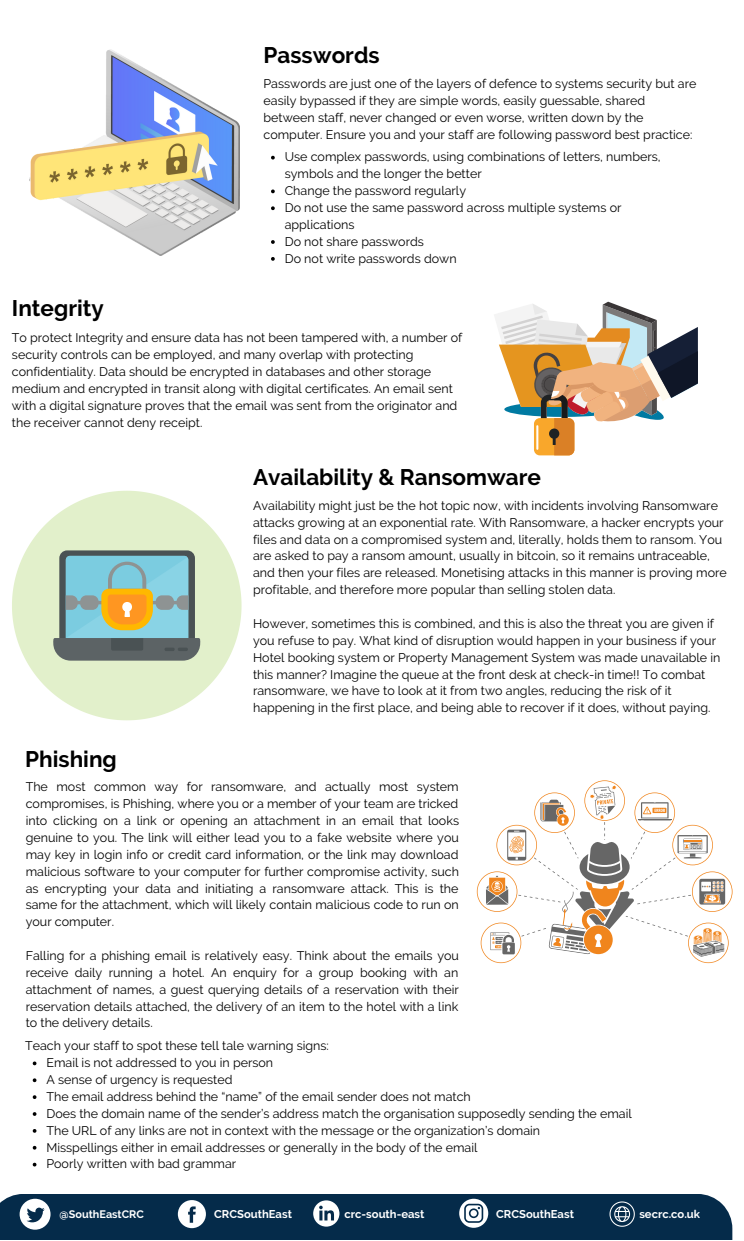
<style>
.page{position:relative;width:744px;height:1241px;background:#fff}
.page>*{position:absolute;margin:0;border:0;box-sizing:border-box;transform-origin:0 0}
.t1{font:700 22.5px "Raleway";color:#000}
.t2{font:12.5px/16.9px "Raleway";color:#000}
.t3{font:700 11.25px "Raleway";color:#fff}
.t4{font:700 10.88px "Raleway";color:#fff}
</style>
<div class="page">
<div style="left:0;top:1193px;width:732px;height:46px;background:#052b4a"></div>
<svg style="left:609px;top:1201px;width:26px;height:25px"></svg>
<svg style="left:20px;top:1198px;width:31px;height:31px"></svg>
<svg style="left:178px;top:1200px;width:28px;height:27px"></svg>
<svg style="left:313px;top:1200px;width:26px;height:26px"></svg>
<svg style="left:459px;top:1198px;width:29px;height:29px"></svg>
<img style="left:30px;top:49px;width:209px;height:206px">
<svg style="left:494px;top:302px;width:204px;height:153px"></svg>
<svg style="left:12px;top:490px;width:229px;height:230px;fill:#e2f0cb"></svg>
<svg style="left:53px;top:550px;width:148px;height:110px"></svg>
<svg style="left:477px;top:780px;width:255px;height:183px"></svg>
<svg style="left:271px;top:156px;width:4px;height:3px"></svg>
<svg style="left:271px;top:189px;width:4px;height:4px"></svg>
<svg style="left:271px;top:206px;width:4px;height:4px"></svg>
<svg style="left:271px;top:240px;width:4px;height:4px"></svg>
<svg style="left:271px;top:257px;width:4px;height:4px"></svg>
<svg style="left:33px;top:1061px;width:3px;height:4px"></svg>
<svg style="left:33px;top:1078px;width:3px;height:4px"></svg>
<h1 class="t1" style="left:263px;top:42px;width:118px">Passwords</h1>
<p class="t2" style="left:263px;top:75px;width:434px">Passwords are just one of the layers of defence to systems security but are easily bypassed if they are simple words, easily guessable, shared between staff, never changed or even worse, written down by the computer. Ensure you and your staff are following password best practice:</p>
<h1 class="t1" style="left:12px;top:295px;width:93px">Integrity</h1>
<p class="t2" style="left:285px;top:148px;width:377px">Use complex passwords, using combinations of letters, numbers, symbols and the longer the better<br>Change the password regularly<br>Do not use the same password across multiple systems or applications<br>Do not share passwords<br>Do not write passwords down</p>
<p class="t2" style="left:12px;top:329px;width:452px">To protect Integrity and ensure data has not been tampered with, a number of security controls can be employed, and many overlap with protecting confidentiality. Data should be encrypted in databases and other storage medium and encrypted in transit along with digital certificates. An email sent with a digital signature proves that the email was sent from the originator and the receiver cannot deny receipt.</p>
<h1 class="t1" style="left:253px;top:464px;width:289px">Availability &amp; Ransomware</h1>
<p class="t2" style="left:253px;top:497px;width:475px">Availability might just be the hot topic now, with incidents involving Ransomware attacks growing at an exponential rate. With Ransomware, a hacker encrypts your files and data on a compromised system and, literally, holds them to ransom. You are asked to pay a ransom amount, usually in bitcoin, so it remains untraceable, and then your files are released. Monetising attacks in this manner is proving more profitable, and therefore more popular than selling stolen data.</p>
<p class="t2" style="left:253px;top:615px;width:469px">However, sometimes this is combined, and this is also the threat you are given if you refuse to pay. What kind of disruption would happen in your business if your Hotel booking system or Property Management System was made unavailable in this manner? Imagine the queue at the front desk at check-in time!! To combat ransomware, we have to look at it from two angles, reducing the risk of it happening in the first place, and being able to recover if it does, without paying.</p>
<h1 class="t1" style="left:25px;top:745px;width:93px">Phishing</h1>
<p class="t2" style="left:26px;top:778px;width:435px;text-align:justify">The most common way for ransomware, and actually most system compromises, is Phishing, where you or a member of your team are tricked into clicking on a link or opening an attachment in an email that looks genuine to you. The link will either lead you to a fake website where you may key in login info or credit card information, or the link may download malicious software to your computer for further compromise activity, such as encrypting your data and initiating a ransomware attack. This is the same for the attachment, which will likely contain malicious code to run on your computer.</p>
<p class="t2" style="left:26px;top:947px;width:435px;text-align:justify">Falling for a phishing email is relatively easy. Think about the emails you receive daily running a hotel. An enquiry for a group booking with an attachment of names, a guest querying details of a reservation with their reservation details attached, the delivery of an item to the hotel with a link to the delivery details.</p>
<p class="t2" style="left:25px;top:1037px;width:305px">Teach your staff to spot these tell tale warning signs:</p>
<p class="t2" style="left:46px;top:1054px;width:587px">Email is not addressed to you in person<br>A sense of urgency is requested<br>The email address behind the “name” of the email sender does not match<br>Does the domain name of the sender’s address match the organisation supposedly sending the email The URL of any links are not in context with the message or the organization’s domain<br>Misspellings either in email addresses or generally in the body of the email<br>Poorly written with bad grammar</p>
<p class="t4" style="left:60px;top:1207px;width:86px">@SouthEastCRC</p>
<p class="t3" style="left:214px;top:1207px;width:79px">CRCSouthEast</p>
<p class="t3" style="left:344px;top:1207px;width:81px">crc-south-east</p>
<p class="t3" style="left:496px;top:1207px;width:79px">CRCSouthEast</p>
<p class="t3" style="left:639px;top:1207px;width:62px">secrc.co.uk</p>
</div>
